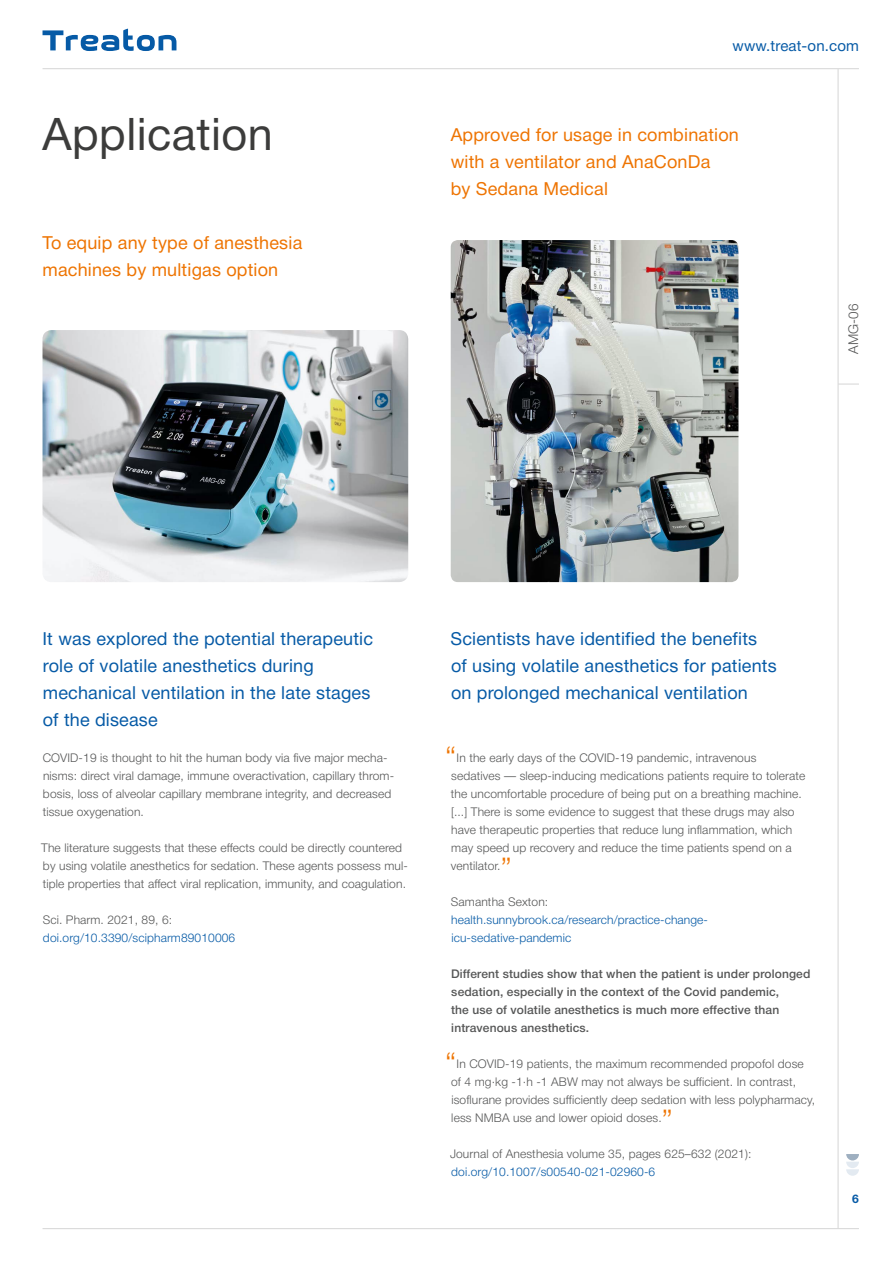
<style>
.page{position:relative;width:893px;height:1263px;background:#fff}
.page>*{position:absolute;margin:0;border:0;box-sizing:border-box;transform-origin:0 0}
.t1{font:45px "Helvetica Neue Cyr";letter-spacing:.01em;color:#3c3c3b}
.t2{font:300 30px "Helvetica Neue Cyr";color:#ee7402}
.t3{font:18px/27px "Helvetica Neue Cyr";letter-spacing:.01em;color:#065aa6}
.t4{font:18px/27px "Helvetica Neue Cyr";letter-spacing:.01em;color:#ee7402}
.t5{font:15px "Helvetica Neue Cyr";letter-spacing:.01em;color:#065aa6}
.t6{font:300 13.5px "Helvetica Neue Cyr";color:#555656}
.t7{font:300 12px/18px "Helvetica Neue Cyr";letter-spacing:.01em;color:#555656}
.t8{font:500 12px/18px "Helvetica Neue Cyr";letter-spacing:.01em;color:#555656}
.t9{font:300 12px/18px "Helvetica Neue Cyr";letter-spacing:.01em;color:#065aa6}
.t10{font:700 12px "Helvetica Neue Cyr";color:#065aa6}
</style>
<div class="page">
<svg style="left:43px;top:29px;width:133px;height:22px"></svg>
<hr style="left:43px;top:1228px;width:816px;height:1px;background:#dadada">
<hr style="left:43px;top:68px;width:816px;height:1px;background:#dadada">
<svg style="left:846px;top:1154px;width:13px;height:22px"></svg>
<hr style="left:837px;top:69px;width:2px;height:1159px;background:#dadada">
<hr style="left:838px;top:383px;width:21px;height:2px;background:#dadada">
<img style="left:451px;top:240px;width:287px;height:342px">
<img style="left:43px;top:330px;width:365px;height:252px">
<p class="t5" style="left:732px;top:38px;width:128px">www.treat-on.com</p>
<h1 class="t1" style="left:43px;top:110px;width:232px">Application</h1>
<h3 class="t4" style="left:451px;top:121px;width:290px">Approved for usage in combination with a ventilator and AnaConDa<br>by Sedana Medical</h3>
<h3 class="t4" style="left:43px;top:229px;width:261px">To equip any type of anesthesia machines by multigas option</h3>
<p class="t6" style="left:846px;top:354px;width:52px;rotate:-90deg">AMG-06</p>
<h3 class="t3" style="left:42px;top:625px;width:332px">It was explored the potential therapeutic role of volatile anesthetics during mechanical ventilation in the late stages of the disease</h3>
<p class="t7" style="left:43px;top:749px;width:353px">COVID-19 is thought to hit the human body via five major mecha&shy;nisms: direct viral damage, immune overactivation, capillary throm&shy;bosis, loss of alveolar capillary membrane integrity, and decreased tissue oxygenation.</p>
<p class="t7" style="left:41px;top:839px;width:368px">The literature suggests that these effects could be directly countered by using volatile anesthetics for sedation. These agents possess mul&shy;tiple properties that affect viral replication, immunity, and coagulation.</p>
<p class="t7" style="left:43px;top:911px;width:131px">Sci. Pharm. 2021, 89, 6:</p>
<p class="t9" style="left:43px;top:929px;width:194px">doi.org/10.3390/scipharm89010006</p>
<h3 class="t3" style="left:451px;top:625px;width:328px">Scientists have identified the benefits of using volatile anesthetics for patients on prolonged mechanical ventilation</h3>
<h2 class="t2" style="left:445px;top:741px;width:13px">“</h2>
<p class="t7" style="left:451px;top:749px;width:356px;text-indent:6px">In the early days of the COVID-19 pandemic, intravenous sedatives — sleep-inducing medications patients require to tolerate the uncomfortable procedure of being put on a breathing machine. [...] There is some evidence to suggest that these drugs may also have therapeutic properties that reduce lung inflammation, which may speed up recovery and reduce the time patients spend on a ventilator.</p>
<h2 class="t2" style="left:501px;top:852px;width:13px">”</h2>
<p class="t7" style="left:451px;top:893px;width:99px">Samantha Sexton:</p>
<p class="t9" style="left:451px;top:911px;width:258px">health.sunnybrook.ca/research/practice-change&shy;icu-sedative-pandemic</p>
<p class="t8" style="left:451px;top:965px;width:361px">Different studies show that when the patient is under prolonged sedation, especially in the context of the Covid pandemic,<br>the use of volatile anesthetics is much more effective than intravenous anesthetics.</p>
<h2 class="t2" style="left:445px;top:1047px;width:13px">“</h2>
<p class="t7" style="left:451px;top:1055px;width:365px;text-indent:5px">In COVID-19 patients, the maximum recommended propofol dose of 4 mg·kg -1·h -1 ABW may not always be sufficient. In contrast, isoflurane provides sufficiently deep sedation with less polypharmacy, less NMBA use and lower opioid doses.</p>
<h2 class="t2" style="left:662px;top:1104px;width:13px">”</h2>
<p class="t7" style="left:450px;top:1145px;width:303px">Journal of Anesthesia volume 35, pages 625–632 (2021):</p>
<p class="t9" style="left:451px;top:1163px;width:206px">doi.org/10.1007/s00540-021-02960-6</p>
<p class="t10" style="left:852px;top:1192px;width:8px">6</p>
</div>
